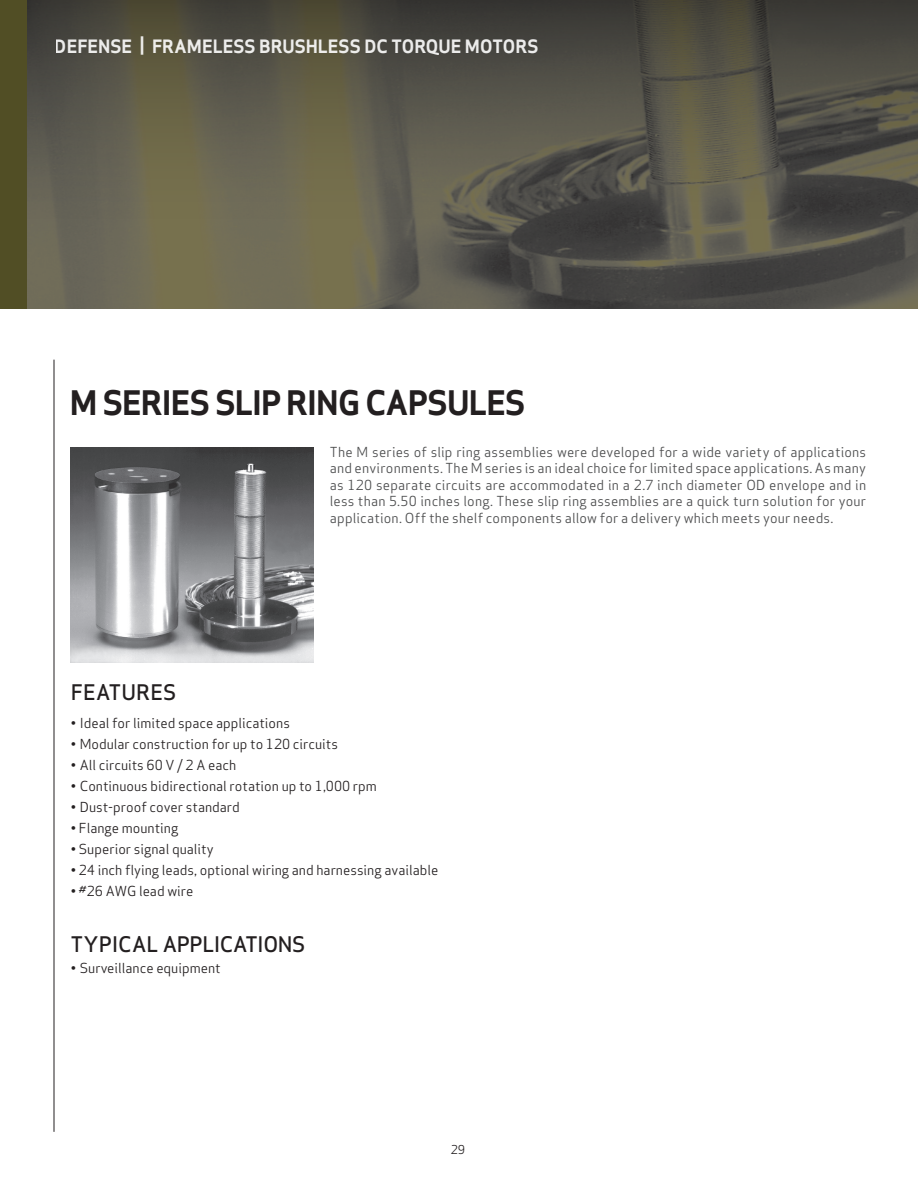
<style>
.page{position:relative;width:918px;height:1188px;background:#fff}
.page>*{position:absolute;margin:0;border:0;box-sizing:border-box;transform-origin:0 0}
.t1{font:700 33px "Apex Sans";letter-spacing:-.025em;color:#231f20}
.t2{font:500 21px "Apex Sans";letter-spacing:-.01em;color:#231f20}
.t3{font:700 18px "Apex Sans";color:#fff}
.t4{font:13.5px/16.5px "Apex Sans";letter-spacing:.015em;color:#4b4c4d;text-align:justify}
.t5{font:13.5px "Apex Sans";color:#231f20}
.t6{font:12px "Apex Sans";color:#231f20}
</style>
<div class="page">
<hr style="left:54px;top:360px;width:1px;height:772px;background:#231f20">
<svg style="left:27px;top:0;width:891px;height:309px;background:#585548"></svg>
<div style="left:0;top:0;width:27px;height:310px;background:#514e25"></div>
<div style="left:0;top:309px;width:918px;height:19px;background:#fff"></div>
<img style="left:70px;top:447px;width:243px;height:216px">
<h3 class="t3" style="left:55px;top:34px;width:485px">DEFENSE | FRAMELESS BRUSHLESS DC TORQUE MOTORS</h3>
<p class="t1" style="left:70px;top:382px;width:457px">M SERIES SLIP RING CAPSULES</p>
<p class="t4" style="left:330px;top:442px;width:538px">The M series of slip ring assemblies were developed for a wide variety of applications and environments. The M series is an ideal choice for limited space applications. As many as 120 separate circuits are accommodated in a 2.7 inch diameter OD envelope and in less than 5.50 inches long. These slip ring assemblies are a quick turn solution for your application. Off the shelf components allow for a delivery which meets your needs.</p>
<p class="t2" style="left:71px;top:674px;width:107px">FEATURES</p>
<p class="t5" style="left:71px;top:712px;width:221px">• Ideal for limited space applications</p>
<p class="t5" style="left:71px;top:733px;width:269px">• Modular construction for up to 120 circuits</p>
<p class="t5" style="left:71px;top:754px;width:167px">• All circuits 60 V / 2 A each</p>
<p class="t5" style="left:71px;top:775px;width:308px">• Continuous bidirectional rotation up to 1,000 rpm</p>
<p class="t5" style="left:71px;top:796px;width:171px">• Dust-proof cover standard</p>
<p class="t5" style="left:71px;top:817px;width:109px">• Flange mounting</p>
<p class="t5" style="left:71px;top:838px;width:144px">• Superior signal quality</p>
<p class="t5" style="left:71px;top:859px;width:369px">• 24 inch flying leads, optional wiring and harnessing available</p>
<p class="t5" style="left:71px;top:880px;width:124px">• #26 AWG lead wire</p>
<p class="t2" style="left:71px;top:925px;width:236px">TYPICAL APPLICATIONS</p>
<p class="t5" style="left:71px;top:957px;width:151px">• Surveillance equipment</p>
<p class="t6" style="left:451px;top:1140px;width:16px">29</p>
</div>
